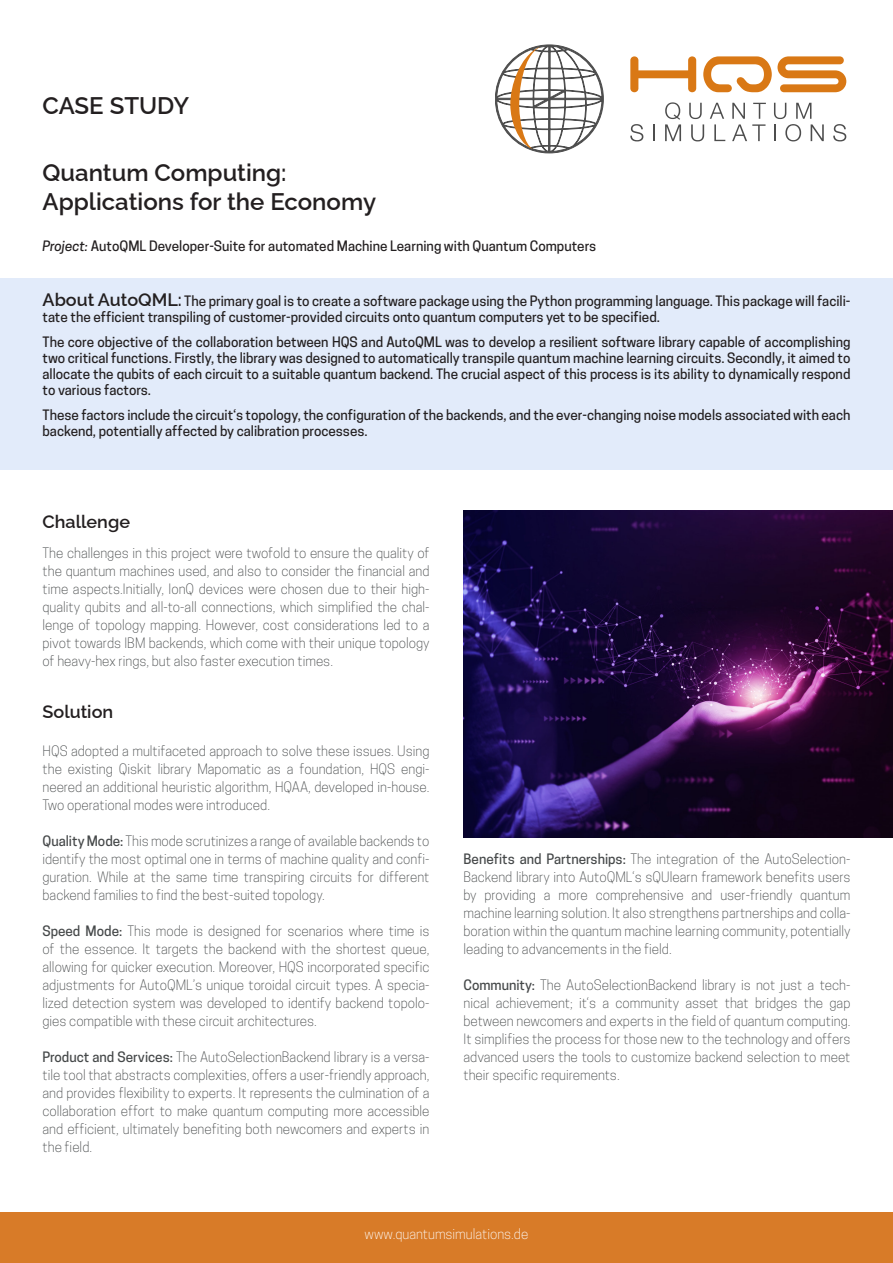
<style>
.page{position:relative;width:893px;height:1263px;background:#fff}
.page>*{position:absolute;margin:0;border:0;box-sizing:border-box;transform-origin:0 0}
.t1{font:600 24px/28.8px "Raleway";color:#231f20}
.t2{font:600 18px "Raleway";color:#231f20}
.t3{font:300 13.5px/18px "Cooper Hewitt";color:#454849;text-align:justify}
.t4{font:500 13.5px/16.2px "Cooper Hewitt";color:#231f20}
.t5{font:300 13.5px "Cooper Hewitt";color:#fff}
.s1{font-style:italic}
.s2{font-family:"Raleway";font-weight:600;font-size:18px}
.s3{font-weight:500}
</style>
<div class="page">
<div style="left:0;top:278px;width:893px;height:192px;background:#e2ebfa"></div>
<svg style="left:495px;top:45px;width:109px;height:108px"></svg>
<svg style="left:630px;top:56px;width:66px;height:36px"></svg>
<svg style="left:703px;top:56px;width:143px;height:36px"></svg>
<svg style="left:630px;top:124px;width:13px;height:17px"></svg>
<svg style="left:653px;top:124px;width:2px;height:17px"></svg>
<svg style="left:665px;top:102px;width:16px;height:39px"></svg>
<svg style="left:689px;top:103px;width:15px;height:38px"></svg>
<svg style="left:710px;top:103px;width:15px;height:38px"></svg>
<svg style="left:732px;top:103px;width:34px;height:38px"></svg>
<svg style="left:774px;top:103px;width:50px;height:38px"></svg>
<svg style="left:833px;top:124px;width:13px;height:17px"></svg>
<img style="left:463px;top:510px;width:430px;height:328px">
<div style="left:0;top:1213px;width:893px;height:50px;background:#d87b28"></div>
<h1 class="t1" style="left:43px;top:88px;width:148px">CASE STUDY</h1>
<h1 class="t1" style="left:43px;top:156px;width:335px">Quantum Computing:<br>Applications for the Economy</h1>
<p class="t4" style="left:43px;top:238px;width:555px"><span class="s1">Project:</span> AutoQML Developer-Suite for automated Machine Learning with Quantum Computers</p>
<p class="t4" style="left:43px;top:293px;width:809px"><span class="s2">About AutoQML:</span> The primary goal is to create a software package using the Python programming language. This package will facili&shy;tate the efficient transpiling of customer-provided circuits onto quantum computers yet to be specified.</p>
<p class="t4" style="left:43px;top:334px;width:809px;text-align:justify">The core objective of the collaboration between HQS and AutoQML was to develop a resilient software library capable of accomplishing two critical functions. Firstly, the library was designed to automatically transpile quantum machine learning circuits. Secondly, it aimed to allocate the qubits of each circuit to a suitable quantum backend. The crucial aspect of this process is its ability to dynamically respond to various factors.</p>
<p class="t4" style="left:43px;top:407px;width:809px">These factors include the circuit‘s topology, the configuration of the backends, and the ever-changing noise models associated with each backend, potentially affected by calibration processes.</p>
<h2 class="t2" style="left:43px;top:507px;width:89px">Challenge</h2>
<p class="t3" style="left:43px;top:544px;width:388px">The challenges in this project were twofold to ensure the quality of the quantum machines used, and also to consider the financial and time aspects.Initially, IonQ devices were chosen due to their high&shy;quality qubits and all-to-all connections, which simplified the chal&shy;lenge of topology mapping. However, cost considerations led to a pivot towards IBM backends, which come with their unique topology of heavy-hex rings, but also faster execution times.</p>
<h2 class="t2" style="left:43px;top:697px;width:72px">Solution</h2>
<p class="t3" style="left:43px;top:742px;width:388px">HQS adopted a multifaceted approach to solve these issues. Using the existing Qiskit library Mapomatic as a foundation, HQS engi&shy;neered an additional heuristic algorithm, HQAA, developed in-house.<br>Two operational modes were introduced.</p>
<p class="t3" style="left:43px;top:832px;width:388px"><span class="s3">Quality Mode:</span> This mode scrutinizes a range of available backends to identify the most optimal one in terms of machine quality and confi&shy;guration. While at the same time transpiring circuits for different backend families to find the best-suited topology.</p>
<p class="t3" style="left:43px;top:922px;width:388px"><span class="s3">Speed Mode:</span> This mode is designed for scenarios where time is of the essence. It targets the backend with the shortest queue, allowing for quicker execution. Moreover, HQS incorporated specific adjustments for AutoQML’s unique toroidal circuit types. A specia&shy;lized detection system was developed to identify backend topolo&shy;gies compatible with these circuit architectures.</p>
<p class="t3" style="left:43px;top:1048px;width:388px"><span class="s3">Product and Services:</span> The AutoSelectionBackend library is a versa&shy;tile tool that abstracts complexities, offers a user-friendly approach, and provides flexibility to experts. It represents the culmination of a collaboration effort to make quantum computing more accessible and efficient, ultimately benefiting both newcomers and experts in the field.</p>
<p class="t3" style="left:463px;top:850px;width:388px"><span class="s3">Benefits and Partnerships:</span> The integration of the AutoSelection-Backend library into AutoQML‘s sQUlearn framework benefits users by providing a more comprehensive and user-friendly quantum machine learning solution. It also strengthens partnerships and colla&shy;boration within the quantum machine learning community, potentially leading to advancements in the field.</p>
<p class="t3" style="left:463px;top:976px;width:388px"><span class="s3">Community:</span> The AutoSelectionBackend library is not just a tech&shy;nical achievement; it‘s a community asset that bridges the gap between newcomers and experts in the field of quantum computing.<br>It simplifies the process for those new to the technology and offers advanced users the tools to customize backend selection to meet their specific requirements.</p>
<p class="t5" style="left:365px;top:1226px;width:165px">www.quantumsimulations.de</p>
</div>
